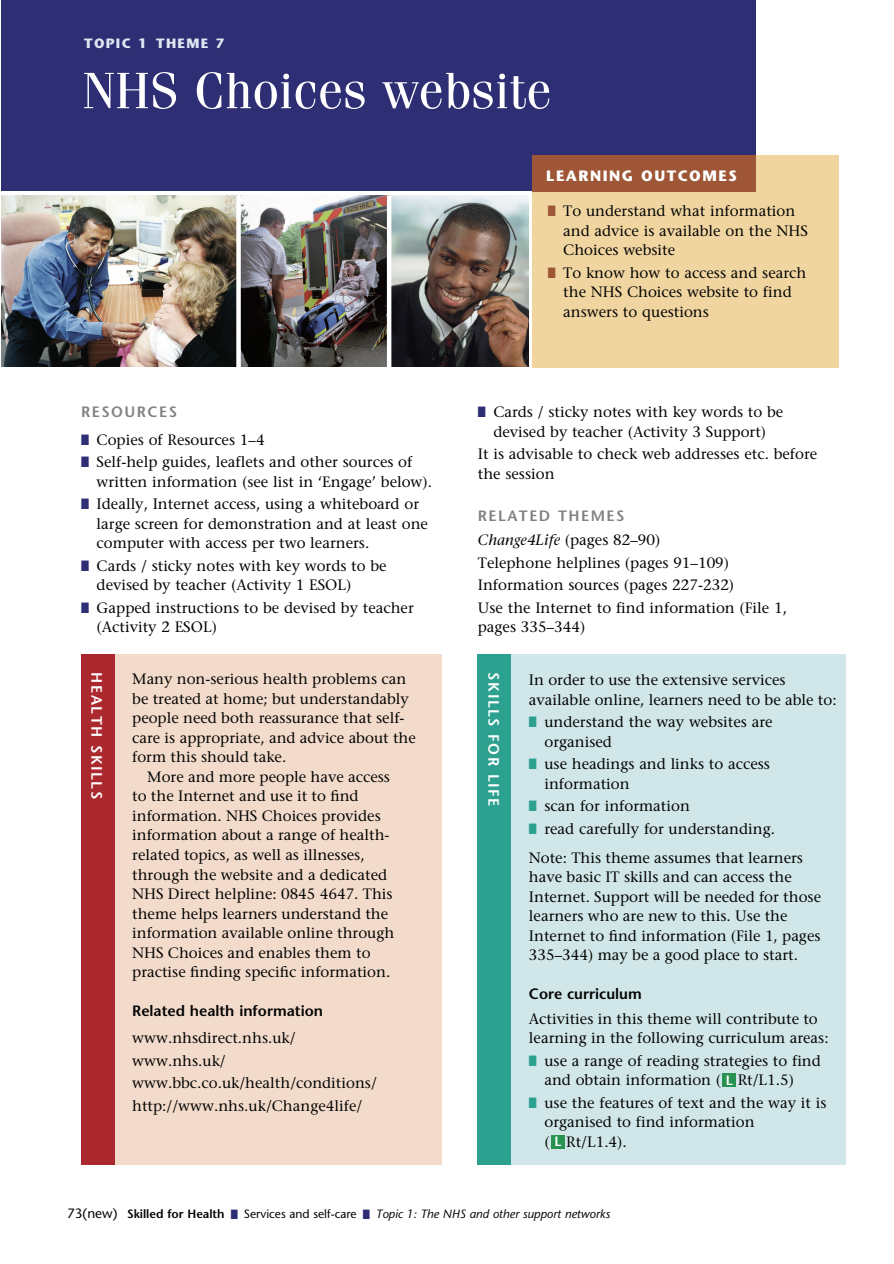
<style>
.page{position:relative;width:894px;height:1264px;background:#fff}
.page>*{position:absolute;margin:0;border:0;box-sizing:border-box;transform-origin:0 0}
.t1{font:51px "Fenice";color:#fff}
.t2{font:15px/19.5px "Stone Serif";color:#040503}
.t3{font:600 15px "Stone Sans";color:#040503}
.t4{font:600 15px "Stone Sans";letter-spacing:.1em;color:#fff}
.t5{font:600 15px "Stone Sans";letter-spacing:.1em;color:#808283}
.t6{font:700 15px "Stone Sans";letter-spacing:.1em;color:#fff}
.t7{font:700 13.5px "Stone Sans";letter-spacing:.1em;color:#e0e7f3}
.t8{font:italic 12px "Stone Sans";color:#040503}
.s1{color:#2d2e73}
.s2{color:#9e5636}
.s3{font-style:italic}
.s4{color:#2da190}
.s5{font-family:"Stone Sans";font-weight:600;font-size:13.5px;color:#fff}
.s6{font-style:normal;font-size:13.5px}
.s7{font-weight:600;font-style:normal}
.s8{font-style:normal}
</style>
<div class="page">
<div style="left:532px;top:155px;width:306px;height:212px;background:#f1d5a1"></div>
<div style="left:1px;top:0;width:755px;height:191px;background:#2d2e73"></div>
<div style="left:532px;top:155px;width:224px;height:36px;background:#9e5636"></div>
<div style="left:81px;top:654px;width:360px;height:511px;background:#f3dbcc"></div>
<div style="left:81px;top:654px;width:33px;height:511px;background:#ab282e"></div>
<div style="left:478px;top:654px;width:367px;height:511px;background:#d0e6e8"></div>
<div style="left:478px;top:654px;width:33px;height:511px;background:#2da190"></div>
<div style="left:722px;top:1073px;width:14px;height:13px;background:#289351"></div>
<div style="left:551px;top:1134px;width:13px;height:14px;background:#289351"></div>
<img style="left:1px;top:196px;width:235px;height:171px">
<img style="left:241px;top:196px;width:146px;height:171px">
<img style="left:391px;top:196px;width:137px;height:171px">
<p class="t7" style="left:84px;top:38px;width:142px">TOPIC 1 THEME 7</p>
<h1 class="t1" style="left:82px;top:73px;width:471px">NHS Choices website</h1>
<p class="t6" style="left:546px;top:169px;width:192px">LEARNING OUTCOMES</p>
<p class="t5" style="left:81px;top:406px;width:97px">RESOURCES</p>
<p class="t2" style="left:81px;top:431px;width:185px"><span class="s1">■</span> Copies of Resources 1–4</p>
<p class="t2" style="left:97px;top:454px;width:337px;text-indent:-15px"><span class="s1">■</span> Self-help guides, leaflets and other sources of written information (see list in ‘Engage’ below).</p>
<p class="t2" style="left:97px;top:496px;width:333px;text-indent:-15px"><span class="s1">■</span> Ideally, Internet access, using a whiteboard or large screen for demonstration and at least one computer with access per two learners.</p>
<p class="t2" style="left:97px;top:557px;width:291px;text-indent:-15px"><span class="s1">■</span> Cards / sticky notes with key words to be devised by teacher (Activity 1 ESOL)</p>
<p class="t2" style="left:97px;top:599px;width:318px;text-indent:-15px"><span class="s1">■</span> Gapped instructions to be devised by teacher (Activity 2 ESOL)</p>
<p class="t4" style="left:103px;top:672px;width:128px;rotate:90deg">HEALTH SKILLS</p>
<p class="t2" style="left:132px;top:671px;width:275px">Many non-serious health problems can</p>
<p class="t2" style="left:132px;top:690px;width:278px">be treated at home; but understandably</p>
<p class="t2" style="left:132px;top:710px;width:274px">people need both reassurance that self-</p>
<p class="t2" style="left:132px;top:729px;width:285px">care is appropriate, and advice about the</p>
<p class="t2" style="left:132px;top:749px;width:156px">form this should take.</p>
<p class="t2" style="left:147px;top:768px;width:244px">More and more people have access</p>
<p class="t2" style="left:132px;top:788px;width:228px">to the Internet and use it to find</p>
<p class="t2" style="left:132px;top:807px;width:250px">information. NHS Choices provides</p>
<p class="t2" style="left:132px;top:827px;width:259px">information about a range of health-</p>
<p class="t2" style="left:132px;top:846px;width:234px">related topics, as well as illnesses,</p>
<p class="t2" style="left:132px;top:866px;width:256px">through the website and a dedicated</p>
<p class="t2" style="left:132px;top:885px;width:262px">NHS Direct helpline: 0845 4647. This</p>
<p class="t2" style="left:132px;top:905px;width:257px">theme helps learners understand the</p>
<p class="t2" style="left:132px;top:924px;width:264px">information available online through</p>
<p class="t2" style="left:132px;top:944px;width:240px">NHS Choices and enables them to</p>
<p class="t2" style="left:132px;top:963px;width:259px">practise finding specific information.</p>
<p class="t3" style="left:132px;top:1005px;width:192px">Related health information</p>
<p class="t2" style="left:132px;top:1028px;width:246px;line-height:22.5px">www.nhsdirect.nhs.uk/ www.nhs.uk/ www.bbc.co.uk/health/conditions/ http://www.nhs.uk/Change4life/</p>
<p class="t2" style="left:563px;top:203px;width:246px;text-indent:-15px"><span class="s2">■</span> To understand what information and advice is available on the NHS<br>Choices website</p>
<p class="t2" style="left:563px;top:264px;width:244px;text-indent:-15px"><span class="s2">■</span> To know how to access and search the NHS Choices website to find answers to questions</p>
<p class="t2" style="left:477px;top:404px;width:307px;text-align:center"><span class="s1">■</span> Cards / sticky notes with key words to be devised by teacher (Activity 3 Support)</p>
<p class="t2" style="left:477px;top:446px;width:341px">It is advisable to check web addresses etc. before the session</p>
<p class="t5" style="left:477px;top:510px;width:148px">RELATED THEMES</p>
<p class="t2" style="left:477px;top:530px;width:310px;line-height:22.5px"><span class="s3">Change4Life</span> (pages 82–90)<br>Telephone helplines (pages 91–109)<br>Information sources (pages 227-232)<br>Use the Internet to find information (File 1,</p>
<p class="t2" style="left:477px;top:619px;width:109px">pages 335–344)</p>
<p class="t4" style="left:499px;top:672px;width:135px;rotate:90deg">SKILLS FOR LIFE</p>
<p class="t2" style="left:529px;top:671px;width:309px">In order to use the extensive services available online, learners need to be able to:</p>
<p class="t2" style="left:544px;top:713px;width:230px;text-indent:-15px"><span class="s4">■</span> understand the way websites are organised</p>
<p class="t2" style="left:544px;top:755px;width:227px;text-indent:-15px"><span class="s4">■</span> use headings and links to access information</p>
<p class="t2" style="left:529px;top:797px;width:162px"><span class="s4">■</span> scan for information</p>
<p class="t2" style="left:529px;top:815px;width:275px;line-height:29.2px"><span class="s4">■</span> read carefully for understanding.<br>Note: This theme assumes that learners</p>
<p class="t2" style="left:529px;top:869px;width:293px">have basic IT skills and can access the Internet. Support will be needed for those learners who are new to this. Use the Internet to find information (File 1, pages 335–344) may be a good place to start.</p>
<p class="t3" style="left:529px;top:988px;width:114px">Core curriculum</p>
<p class="t2" style="left:529px;top:1010px;width:301px">Activities in this theme will contribute to learning in the following curriculum areas:</p>
<p class="t2" style="left:544px;top:1052px;width:278px;text-indent:-15px"><span class="s4">■</span> use a range of reading strategies to find and obtain information ( <span class="s5">L</span> Rt/L1.5)</p>
<p class="t2" style="left:544px;top:1094px;width:283px;text-indent:-15px"><span class="s4">■</span> use the features of text and the way it is organised to find information<br>( <span class="s5">L</span> Rt/L1.4).</p>
<p class="t8" style="left:67px;top:1209px;width:544px"><span class="s6">73(new)</span> <span class="s7">Skilled for Health</span> <span class="s1">■</span> <span class="s8">Services and self-care</span> <span class="s1">■</span> Topic 1: The NHS and other support networks</p>
</div>
